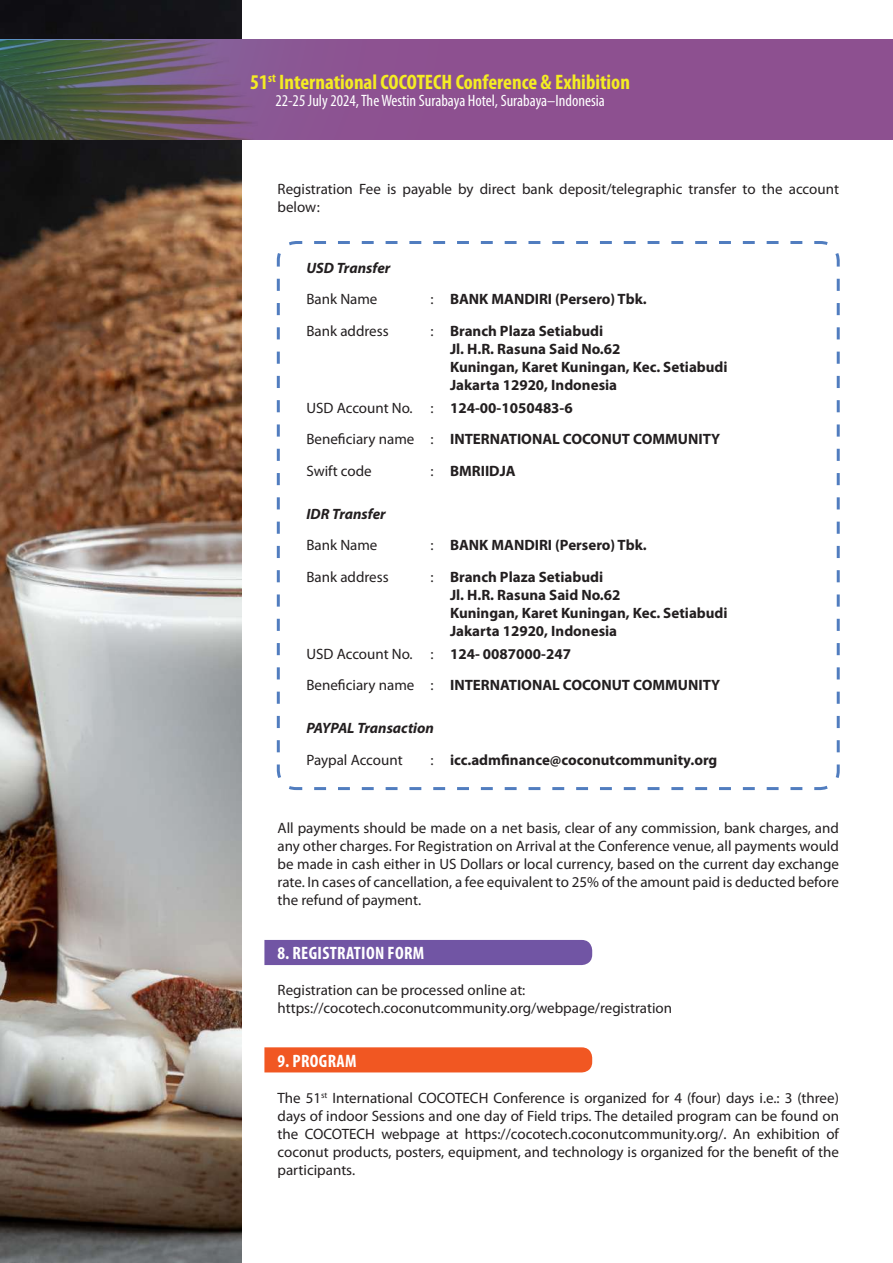
<style>
.page{position:relative;width:893px;height:1263px;background:#fff}
.page>*{position:absolute;margin:0;border:0;box-sizing:border-box;transform-origin:0 0}
.t1{font:700 condensed 21px "Myriad Pro";color:#f4ec23}
.t2{font:700 condensed 18px "Myriad Pro";letter-spacing:.02em;color:#fff}
.t3{font:condensed 16.5px "Myriad Pro";color:#fff}
.t4{font:15px/18px "Myriad Pro";color:#231f20}
.t5{font:700 15px/18px "Myriad Pro";color:#231f20}
.t6{font:italic 700 15px "Myriad Pro";color:#231f20}
.s1{font-weight:400}
</style>
<div class="page">
<div style="left:264px;top:940px;width:328px;height:25px;background:#7155a4"></div>
<div style="left:264px;top:1047px;width:328px;height:25px;background:#f15722"></div>
<img style="left:0;top:0;width:242px;height:1263px">
<svg style="left:276px;top:241px;width:564px;height:550px"></svg>
<div style="left:0;top:39px;width:893px;height:101px;background:#8d5090"></div>
<img style="left:0;top:40px;width:267px;height:100px">
<h1 class="t1" style="left:250px;top:69px;width:381px">51<sup>st</sup> International COCOTECH Conference &amp; Exhibition</h1>
<p class="t3" style="left:275px;top:90px;width:331px">22-25 July 2024, The Westin Surabaya Hotel, Surabaya–Indonesia</p>
<p class="t4" style="left:278px;top:179px;width:563px">Registration Fee is payable by direct bank deposit/telegraphic transfer to the account below:</p>
<p class="t6" style="left:306px;top:258px;width:85px">USD Transfer</p>
<p class="t4" style="left:306px;top:290px;width:73px">Bank Name</p>
<p class="t5" style="left:431px;top:289px;width:218px"><span class="s1">:</span> BANK MANDIRI (Persero) Tbk.</p>
<p class="t4" style="left:306px;top:321px;width:84px">Bank address</p>
<p class="t5" style="left:450px;top:321px;width:279px;text-indent:-20px"><span class="s1">:</span> Branch Plaza Setiabudi<br>Jl. H.R. Rasuna Said No.62<br>Kuningan, Karet Kuningan, Kec. Setiabudi<br>Jakarta 12920, Indonesia</p>
<p class="t5" style="left:306px;top:391px;width:415px;line-height:31.5px"><span class="s1">USD Account No. :</span> 124-00-1050483-6<br><span class="s1">Beneficiary name :</span> INTERNATIONAL COCONUT COMMUNITY<br><span class="s1">Swift code</span></p>
<p class="t5" style="left:431px;top:461px;width:87px"><span class="s1">:</span> BMRIIDJA</p>
<p class="t6" style="left:306px;top:504px;width:81px">IDR Transfer</p>
<p class="t4" style="left:306px;top:536px;width:73px">Bank Name</p>
<p class="t5" style="left:431px;top:535px;width:218px"><span class="s1">:</span> BANK MANDIRI (Persero) Tbk.</p>
<p class="t4" style="left:306px;top:567px;width:84px">Bank address</p>
<p class="t5" style="left:450px;top:567px;width:279px;text-indent:-20px"><span class="s1">:</span> Branch Plaza Setiabudi<br>Jl. H.R. Rasuna Said No.62<br>Kuningan, Karet Kuningan, Kec. Setiabudi<br>Jakarta 12920, Indonesia</p>
<p class="t5" style="left:306px;top:637px;width:415px;line-height:31.5px"><span class="s1">USD Account No. :</span> 124- 0087000-247<br><span class="s1">Beneficiary name :</span> INTERNATIONAL COCONUT COMMUNITY</p>
<p class="t6" style="left:306px;top:718px;width:129px">PAYPAL Transaction</p>
<p class="t4" style="left:306px;top:750px;width:98px">Paypal Account</p>
<p class="t5" style="left:431px;top:750px;width:288px"><span class="s1">:</span> icc.admfinance@coconutcommunity.org</p>
<p class="t4" style="left:278px;top:818px;width:563px;text-align:justify">All payments should be made on a net basis, clear of any commission, bank charges, and any other charges. For Registration on Arrival at the Conference venue, all payments would be made in cash either in US Dollars or local currency, based on the current day exchange rate. In cases of cancellation, a fee equivalent to 25% of the amount paid is deducted before the refund of payment.</p>
<p class="t2" style="left:278px;top:941px;width:148px">8. REGISTRATION FORM</p>
<p class="t4" style="left:278px;top:980px;width:396px">Registration can be processed online at: https://cocotech.coconutcommunity.org/webpage/registration</p>
<p class="t2" style="left:278px;top:1049px;width:81px">9. PROGRAM</p>
<p class="t4" style="left:278px;top:1088px;width:563px;text-align:justify">The 51<sup>st</sup> International COCOTECH Conference is organized for 4 (four) days i.e.: 3 (three) days of indoor Sessions and one day of Field trips. The detailed program can be found on the COCOTECH webpage at https://cocotech.coconutcommunity.org/. An exhibition of coconut products, posters, equipment, and technology is organized for the benefit of the participants.</p>
</div>
